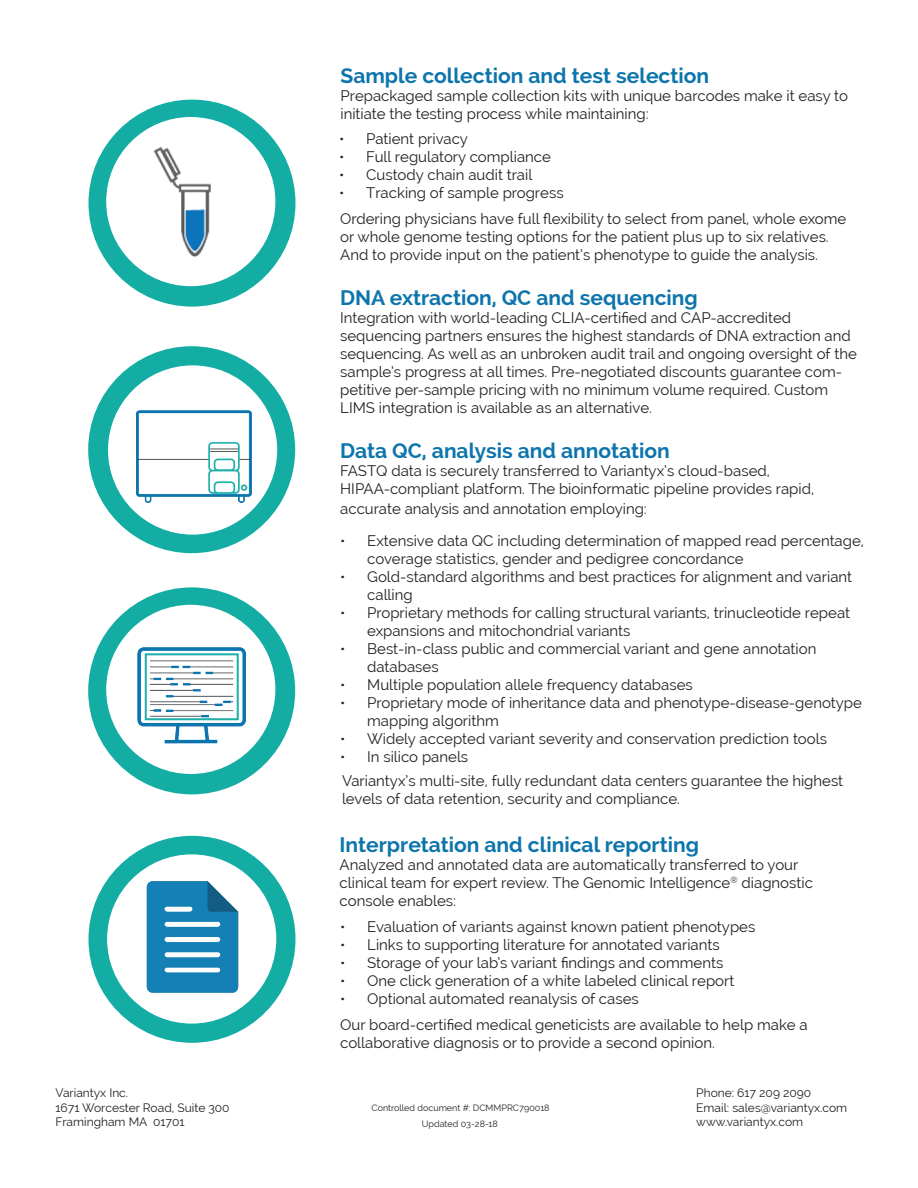
<style>
.page{position:relative;width:918px;height:1188px;background:#fff}
.page>*{position:absolute;margin:0;border:0;box-sizing:border-box;transform-origin:0 0}
.t1{font:700 21px "Raleway";color:#0d75ac}
.t2{font:15px/18px "Raleway";color:#231f20}
.t3{font:12px/14.4px "Raleway";color:#231f20}
.t4{font:9px "Raleway";color:#231f20}
</style>
<div class="page">
<div style="left:88px;top:100px;width:208px;height:207px;background:#13ada3;border-radius:50%"></div>
<div style="left:88px;top:836px;width:208px;height:207px;background:#13ada3;border-radius:50%"></div>
<div style="left:88px;top:587px;width:207px;height:207px;background:#13ada3;border-radius:50%"></div>
<div style="left:107px;top:854px;width:169px;height:170px;background:#fff;border-radius:50%"></div>
<div style="left:106px;top:605px;width:169px;height:169px;background:#fff;border-radius:50%"></div>
<div style="left:88px;top:346px;width:207px;height:207px;background:#13ada3;border-radius:50%"></div>
<div style="left:108px;top:365px;width:169px;height:170px;background:#fff;border-radius:50%"></div>
<div style="left:106px;top:117px;width:169px;height:169px;background:#fff;border-radius:50%"></div>
<img style="left:137px;top:410px;width:115px;height:93px">
<img style="left:137px;top:648px;width:108px;height:95px">
<img style="left:119px;top:132px;width:149px;height:141px">
<img style="left:146px;top:875px;width:105px;height:118px">
<h1 class="t1" style="left:340px;top:63px;width:370px">Sample collection and test selection</h1>
<p class="t2" style="left:340px;top:86px;width:509px">Prepackaged sample collection kits with unique barcodes make it easy to initiate the testing process while maintaining:</p>
<p class="t2" style="left:339px;top:129px;width:130px">• Patient privacy</p>
<p class="t2" style="left:339px;top:147px;width:213px">• Full regulatory compliance</p>
<p class="t2" style="left:339px;top:165px;width:195px">• Custody chain audit trail</p>
<p class="t2" style="left:339px;top:179px;width:509px;line-height:26.7px">• Tracking of sample progress<br>Ordering physicians have full flexibility to select from panel, whole exome</p>
<p class="t2" style="left:340px;top:228px;width:490px">or whole genome testing options for the patient plus up to six relatives.<br>And to provide input on the patient’s phenotype to guide the analysis.</p>
<h1 class="t1" style="left:340px;top:285px;width:359px">DNA extraction, QC and sequencing</h1>
<p class="t2" style="left:340px;top:308px;width:518px">Integration with world-leading CLIA-certified and CAP-accredited sequencing partners ensures the highest standards of DNA extraction and sequencing. As well as an unbroken audit trail and ongoing oversight of the sample’s progress at all times. Pre-negotiated discounts guarantee com&shy;petitive per-sample pricing with no minimum volume required. Custom LIMS integration is available as an alternative.</p>
<h1 class="t1" style="left:340px;top:439px;width:331px">Data QC, analysis and annotation</h1>
<p class="t2" style="left:340px;top:462px;width:475px">FASTQ data is securely transferred to Variantyx’s cloud-based,<br>HIPAA-compliant platform. The bioinformatic pipeline provides rapid,</p>
<p class="t2" style="left:340px;top:500px;width:308px">accurate analysis and annotation employing:</p>
<p class="t2" style="left:367px;top:532px;width:498px;text-indent:-27px">• Extensive data QC including determination of mapped read percentage, coverage statistics, gender and pedigree concordance</p>
<p class="t2" style="left:367px;top:568px;width:486px;text-indent:-27px">• Gold-standard algorithms and best practices for alignment and variant calling</p>
<p class="t2" style="left:367px;top:604px;width:484px;text-indent:-27px">• Proprietary methods for calling structural variants, trinucleotide repeat expansions and mitochondrial variants</p>
<p class="t2" style="left:367px;top:640px;width:451px;text-indent:-27px">• Best-in-class public and commercial variant and gene annotation databases</p>
<p class="t2" style="left:340px;top:676px;width:354px">• Multiple population allele frequency databases</p>
<p class="t2" style="left:367px;top:694px;width:496px;text-indent:-27px">• Proprietary mode of inheritance data and phenotype-disease-genotype mapping algorithm</p>
<p class="t2" style="left:340px;top:730px;width:488px">• Widely accepted variant severity and conservation prediction tools</p>
<p class="t2" style="left:340px;top:745px;width:505px;line-height:24.3px">• In silico panels<br>Variantyx’s multi-site, fully redundant data centers guarantee the highest</p>
<p class="t2" style="left:342px;top:790px;width:340px">levels of data retention, security and compliance.</p>
<h1 class="t1" style="left:340px;top:833px;width:361px">Interpretation and clinical reporting</h1>
<p class="t2" style="left:340px;top:856px;width:475px">Analyzed and annotated data are automatically transferred to your clinical team for expert review. The Genomic Intelligence<sup>®</sup> diagnostic console enables:</p>
<p class="t2" style="left:340px;top:918px;width:417px">• Evaluation of variants against known patient phenotypes</p>
<p class="t2" style="left:340px;top:936px;width:381px">• Links to supporting literature for annotated variants</p>
<p class="t2" style="left:340px;top:954px;width:385px">• Storage of your lab’s variant findings and comments</p>
<p class="t2" style="left:340px;top:972px;width:396px">• One click generation of a white labeled clinical report</p>
<p class="t2" style="left:340px;top:986px;width:469px;line-height:26.1px">• Optional automated reanalysis of cases<br>Our board-certified medical geneticists are available to help make a</p>
<p class="t2" style="left:340px;top:1034px;width:376px">collaborative diagnosis or to provide a second opinion.</p>
<p class="t3" style="left:56px;top:1086px;width:176px">Variantyx Inc.<br>1671 Worcester Road, Suite 300<br>Framingham MA 01701</p>
<p class="t3" style="left:696px;top:1086px;width:152px">Phone: 617 209 2090<br>Email: sales@variantyx.com</p>
<p class="t4" style="left:372px;top:1103px;width:180px">Controlled document #: DCMMPRC790018</p>
<p class="t4" style="left:422px;top:1118px;width:78px">Updated 03-28-18</p>
<p class="t3" style="left:696px;top:1115px;width:108px">www.variantyx.com</p>
</div>
